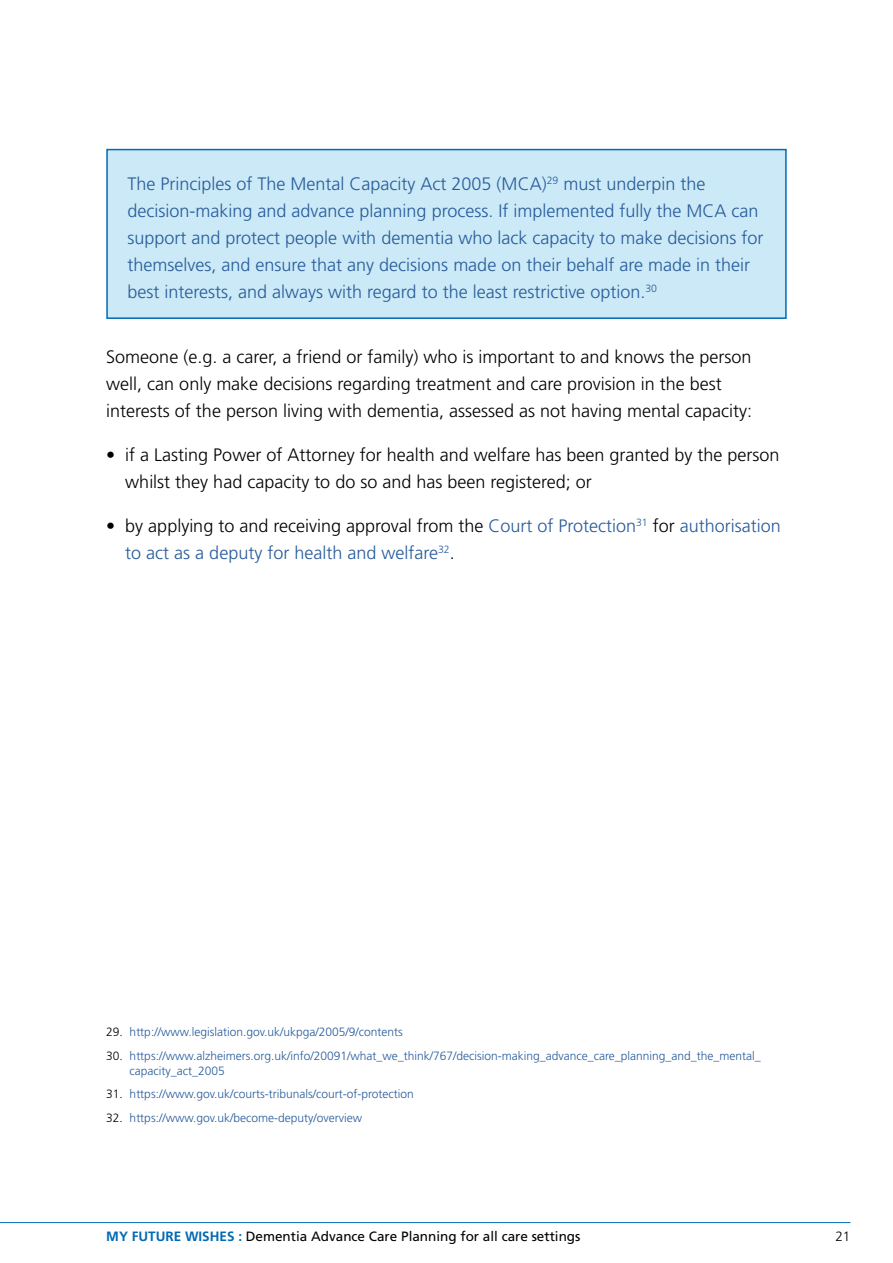
<style>
.page{position:relative;width:893px;height:1263px;background:#fff}
.page>*{position:absolute;margin:0;border:0;box-sizing:border-box;transform-origin:0 0}
.t1{font:300 18px/27px "Frutiger";color:#275b9b}
.t2{font:300 18px/27px "Frutiger";color:#000}
.t3{font:13.5px "Frutiger";color:#000}
.t4{font:300 13.5px "Frutiger";color:#000}
.t5{font:300 12px/15px "Frutiger";color:#275b9b}
.s1{color:#000}
.s2{font-weight:700;color:#006ab4}
</style>
<div class="page">
<hr style="left:0;top:1222px;width:850px;height:1px;background:#006ab4">
<div style="left:106px;top:149px;width:681px;height:170px;background:#cbe9f6;border:2px solid #006ab4"></div>
<p class="t1" style="left:128px;top:170px;width:637px">The Principles of The Mental Capacity Act 2005 (MCA)<sup>29</sup> must underpin the decision-making and advance planning process. If implemented fully the MCA can support and protect people with dementia who lack capacity to make decisions for themselves, and ensure that any decisions made on their behalf are made in their best interests, and always with regard to the least restrictive option.<sup>30</sup></p>
<p class="t2" style="left:106px;top:343px;width:647px">Someone (e.g. a carer, a friend or family) who is important to and knows the person well, can only make decisions regarding treatment and care provision in the best interests of the person living with dementia, assessed as not having mental capacity:</p>
<p class="t2" style="left:125px;top:441px;width:656px;text-indent:-19px">• if a Lasting Power of Attorney for health and welfare has been granted by the person whilst they had capacity to do so and has been registered; or</p>
<p class="t1" style="left:125px;top:512px;width:657px;text-indent:-19px"><span class="s1">• by applying to and receiving approval from the</span> Court of Protection<sup>31</sup> <span class="s1">for</span> authorisation to act as a deputy for health and welfare<sup>32</sup><span class="s1">.</span></p>
<p class="t5" style="left:106px;top:1025px;width:298px"><span class="s1">29.</span> http://www.legislation.gov.uk/ukpga/2005/9/contents</p>
<p class="t5" style="left:130px;top:1048px;width:633px;text-indent:-23px"><span class="s1">30.</span> https://www.alzheimers.org.uk/info/20091/what_we_think/767/decision-making_advance_care_planning_and_the_mental_ capacity_act_2005</p>
<p class="t5" style="left:106px;top:1087px;width:309px"><span class="s1">31.</span> https://www.gov.uk/courts-tribunals/court-of-protection</p>
<p class="t5" style="left:106px;top:1110px;width:257px"><span class="s1">32.</span> https://www.gov.uk/become-deputy/overview</p>
<p class="t3" style="left:106px;top:1228px;width:476px"><span class="s2">MY FUTURE WISHES :</span> Dementia Advance Care Planning for all care settings</p>
<p class="t4" style="left:835px;top:1228px;width:17px">21</p>
</div>
